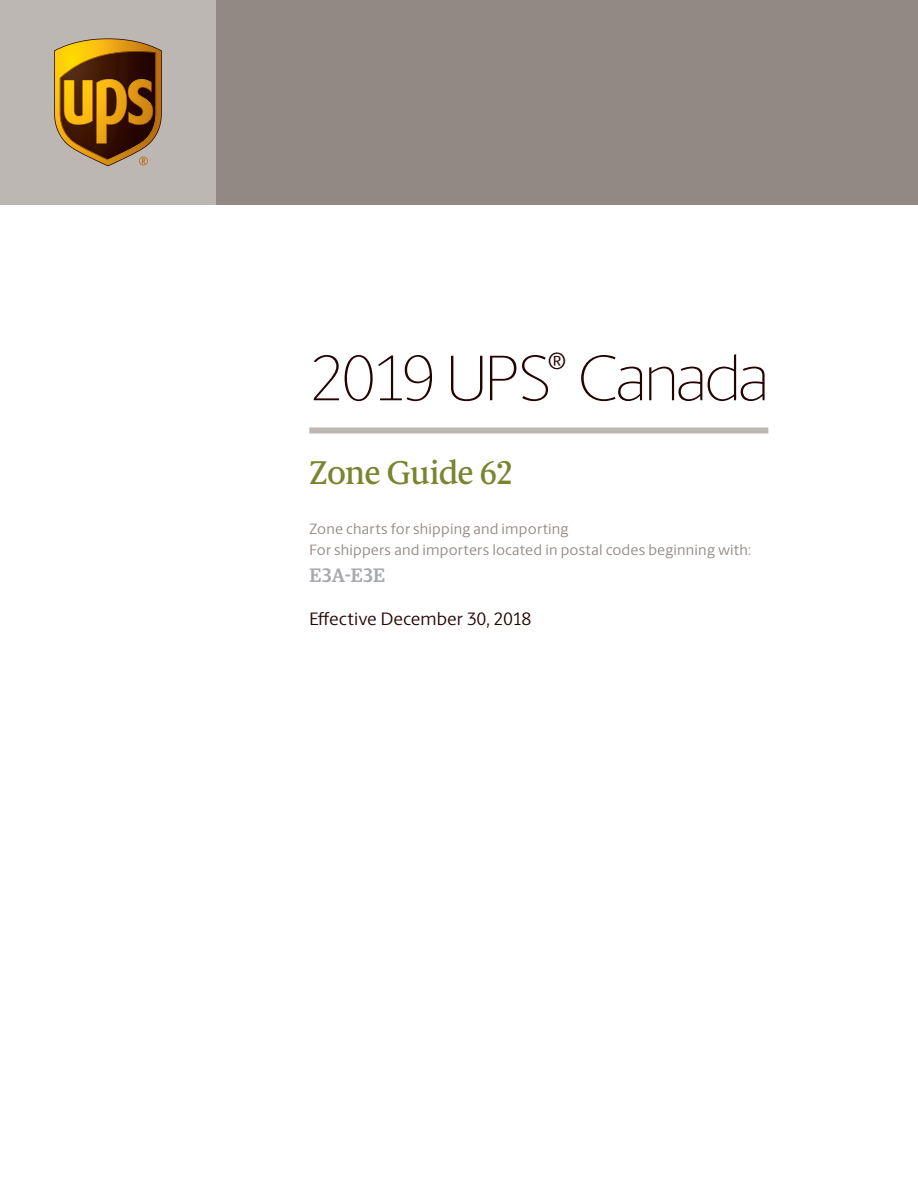
<style>
.page{position:relative;width:918px;height:1188px;background:#fff}
.page>*{position:absolute;margin:0;border:0;box-sizing:border-box;transform-origin:0 0}
.t1{font:200 64.5px "UPS Berlingske Sans";letter-spacing:-.04em;color:#230300}
.t2{font:500 33px "UPS Berlingske Serif Tx";letter-spacing:-.025em;color:#7b842f}
.t3{font:23.7px "UPS Berlingske Sans";color:#230300}
.t4{font:500 19.5px "Guardian Egyp";letter-spacing:.02em;color:#a8a9ad}
.t5{font:18px "UPS Berlingske Sans";color:#230300}
.t6{font:15px/21px "UPS Berlingske Sans";letter-spacing:.01em;color:#928884}
</style>
<div class="page">
<div style="left:309px;top:428px;width:459px;height:6px;background:#bdb7b3"></div>
<div style="left:0;top:0;width:918px;height:205px;background:#928884"></div>
<div style="left:0;top:0;width:216px;height:205px;background:#bdb7b3"></div>
<svg style="left:54px;top:38px;width:108px;height:128px;background:#936722"></svg>
<h3 class="t3" style="left:548px;top:344px;width:20px">®</h3>
<h1 class="t1" style="left:309px;top:340px;width:462px">2019 UPS Canada</h1>
<h2 class="t2" style="left:309px;top:449px;width:206px">Zone Guide 62</h2>
<p class="t6" style="left:309px;top:518px;width:443px">Zone charts for shipping and importing<br>For shippers and importers located in postal codes beginning with:</p>
<h3 class="t4" style="left:310px;top:561px;width:77px">E3A-E3E</h3>
<p class="t5" style="left:309px;top:607px;width:224px">Effective December 30, 2018</p>
</div>
